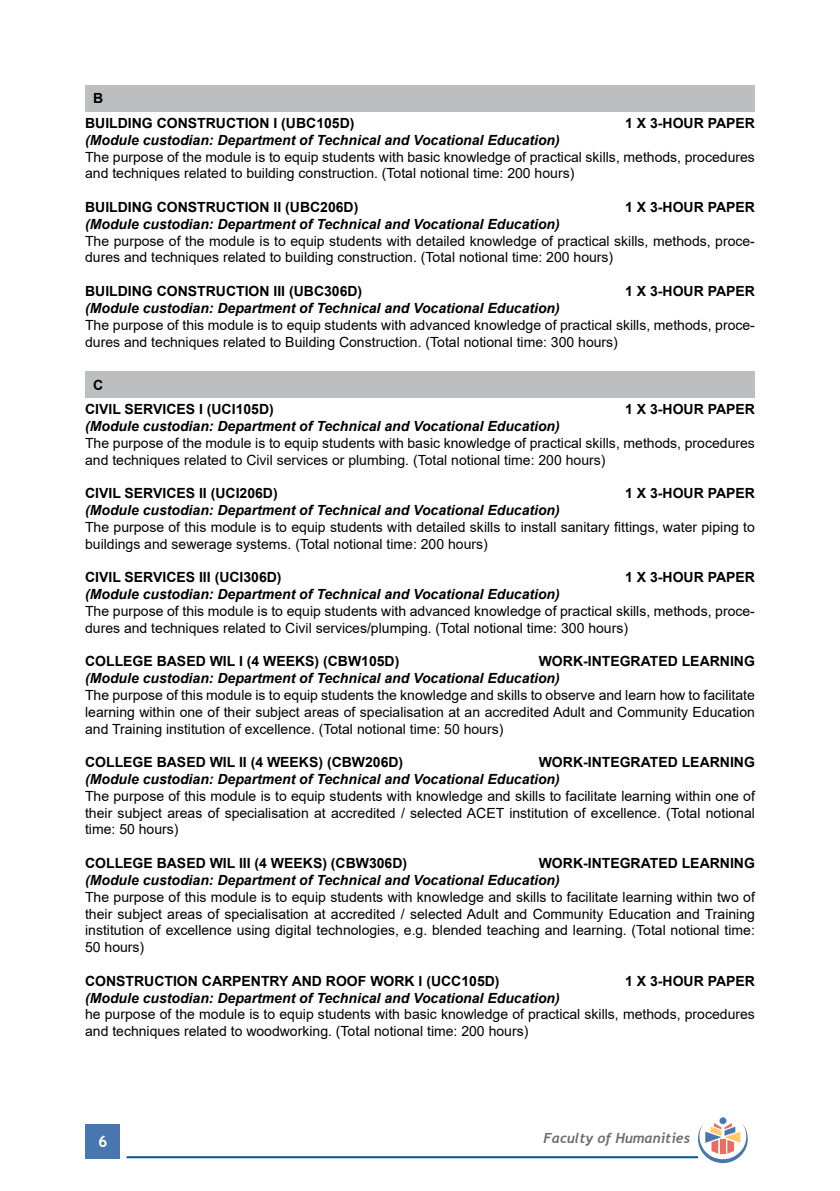
<style>
.page{position:relative;width:840px;height:1191px;background:#fff}
.page>*{position:absolute;margin:0;border:0;box-sizing:border-box;transform-origin:0 0}
.t1{font:700 16px "Trebuchet MS";color:#fff}
.t2{font:14px/16.8px "Arial";color:#000}
.t3{font:italic 700 14px "Arial";color:#000}
.t4{font:700 14px/24.8px "Arial";color:#000}
.t5{font:italic 700 14px "Trebuchet";color:#6d6e71}
</style>
<div class="page">
<div style="left:86px;top:1124px;width:34px;height:34px;background:#4777ae"></div>
<hr style="left:126px;top:1156px;width:571px;height:2px;background:#005596">
<div style="left:719px;top:1117px;width:7px;height:7px;background:#4777ae;border-radius:50%"></div>
<svg style="left:697px;top:1123px;width:50px;height:40px"></svg>
<div style="left:85px;top:85px;width:669px;height:26px;background:#bcbec0"></div>
<div style="left:85px;top:371px;width:669px;height:26px;background:#bcbec0"></div>
<p class="t4" style="left:85px;top:86px;width:271px;text-indent:8px">B<br>BUILDING CONSTRUCTION I (UBC105D)</p>
<p class="t4" style="left:624px;top:111px;width:131px">1 X 3-HOUR PAPER</p>
<p class="t3" style="left:85px;top:131px;width:476px">(Module custodian: Department of Technical and Vocational Education)</p>
<p class="t2" style="left:85px;top:148px;width:671px">The purpose of the module is to equip students with basic knowledge of practical skills, methods, procedures and techniques related to building construction. (Total notional time: 200 hours)</p>
<p class="t4" style="left:85px;top:195px;width:274px">BUILDING CONSTRUCTION II (UBC206D)</p>
<p class="t4" style="left:624px;top:195px;width:131px">1 X 3-HOUR PAPER</p>
<p class="t3" style="left:85px;top:215px;width:476px">(Module custodian: Department of Technical and Vocational Education)</p>
<p class="t2" style="left:85px;top:232px;width:671px">The purpose of the module is to equip students with detailed knowledge of practical skills, methods, proce&shy;dures and techniques related to building construction. (Total notional time: 200 hours)</p>
<p class="t4" style="left:85px;top:279px;width:278px">BUILDING CONSTRUCTION III (UBC306D)</p>
<p class="t4" style="left:624px;top:279px;width:131px">1 X 3-HOUR PAPER</p>
<p class="t3" style="left:85px;top:299px;width:476px">(Module custodian: Department of Technical and Vocational Education)</p>
<p class="t2" style="left:85px;top:316px;width:671px">The purpose of this module is to equip students with advanced knowledge of practical skills, methods, proce&shy;dures and techniques related to Building Construction. (Total notional time: 300 hours)</p>
<p class="t4" style="left:85px;top:372px;width:190px;text-indent:8px">C<br>CIVIL SERVICES I (UCI105D)</p>
<p class="t4" style="left:624px;top:397px;width:131px">1 X 3-HOUR PAPER</p>
<p class="t3" style="left:85px;top:417px;width:476px">(Module custodian: Department of Technical and Vocational Education)</p>
<p class="t2" style="left:85px;top:434px;width:671px">The purpose of the module is to equip students with basic knowledge of practical skills, methods, procedures and techniques related to Civil services or plumbing. (Total notional time: 200 hours)</p>
<p class="t4" style="left:85px;top:481px;width:194px">CIVIL SERVICES II (UCI206D)</p>
<p class="t4" style="left:624px;top:481px;width:131px">1 X 3-HOUR PAPER</p>
<p class="t3" style="left:85px;top:501px;width:476px">(Module custodian: Department of Technical and Vocational Education)</p>
<p class="t2" style="left:85px;top:518px;width:671px">The purpose of this module is to equip students with detailed skills to install sanitary fittings, water piping to buildings and sewerage systems. (Total notional time: 200 hours)</p>
<p class="t4" style="left:85px;top:565px;width:198px">CIVIL SERVICES III (UCI306D)</p>
<p class="t4" style="left:624px;top:565px;width:131px">1 X 3-HOUR PAPER</p>
<p class="t3" style="left:85px;top:585px;width:476px">(Module custodian: Department of Technical and Vocational Education)</p>
<p class="t2" style="left:85px;top:602px;width:671px">The purpose of this module is to equip students with advanced knowledge of practical skills, methods, proce&shy;dures and techniques related to Civil services/plumping. (Total notional time: 300 hours)</p>
<p class="t4" style="left:85px;top:649px;width:315px">COLLEGE BASED WIL I (4 WEEKS) (CBW105D)</p>
<p class="t4" style="left:538px;top:649px;width:217px">WORK-INTEGRATED LEARNING</p>
<p class="t3" style="left:85px;top:669px;width:476px">(Module custodian: Department of Technical and Vocational Education)</p>
<p class="t2" style="left:85px;top:686px;width:671px;text-align:justify">The purpose of this module is to equip students the knowledge and skills to observe and learn how to facilitate learning within one of their subject areas of specialisation at an accredited Adult and Community Education and Training institution of excellence. (Total notional time: 50 hours)</p>
<p class="t4" style="left:85px;top:750px;width:319px">COLLEGE BASED WIL II (4 WEEKS) (CBW206D)</p>
<p class="t4" style="left:538px;top:750px;width:217px">WORK-INTEGRATED LEARNING</p>
<p class="t3" style="left:85px;top:770px;width:476px">(Module custodian: Department of Technical and Vocational Education)</p>
<p class="t2" style="left:85px;top:787px;width:671px;text-align:justify">The purpose of this module is to equip students with knowledge and skills to facilitate learning within one of their subject areas of specialisation at accredited / selected ACET institution of excellence. (Total notional time: 50 hours)</p>
<p class="t4" style="left:85px;top:851px;width:323px">COLLEGE BASED WIL III (4 WEEKS) (CBW306D)</p>
<p class="t4" style="left:538px;top:851px;width:217px">WORK-INTEGRATED LEARNING</p>
<p class="t3" style="left:85px;top:870px;width:476px">(Module custodian: Department of Technical and Vocational Education)</p>
<p class="t2" style="left:85px;top:888px;width:671px;text-align:justify">The purpose of this module is to equip students with knowledge and skills to facilitate learning within two of their subject areas of specialisation at accredited / selected Adult and Community Education and Training institution of excellence using digital technologies, e.g. blended teaching and learning. (Total notional time:<br>50 hours)</p>
<p class="t4" style="left:85px;top:968px;width:416px">CONSTRUCTION CARPENTRY AND ROOF WORK I (UCC105D)</p>
<p class="t4" style="left:624px;top:968px;width:131px">1 X 3-HOUR PAPER</p>
<p class="t3" style="left:85px;top:988px;width:476px">(Module custodian: Department of Technical and Vocational Education)</p>
<p class="t2" style="left:85px;top:1006px;width:671px">he purpose of the module is to equip students with basic knowledge of practical skills, methods, procedures and techniques related to woodworking. (Total notional time: 200 hours)</p>
<p class="t1" style="left:98px;top:1131px;width:11px">6</p>
<p class="t5" style="left:543px;top:1129px;width:148px">Faculty of Humanities</p>
</div>
